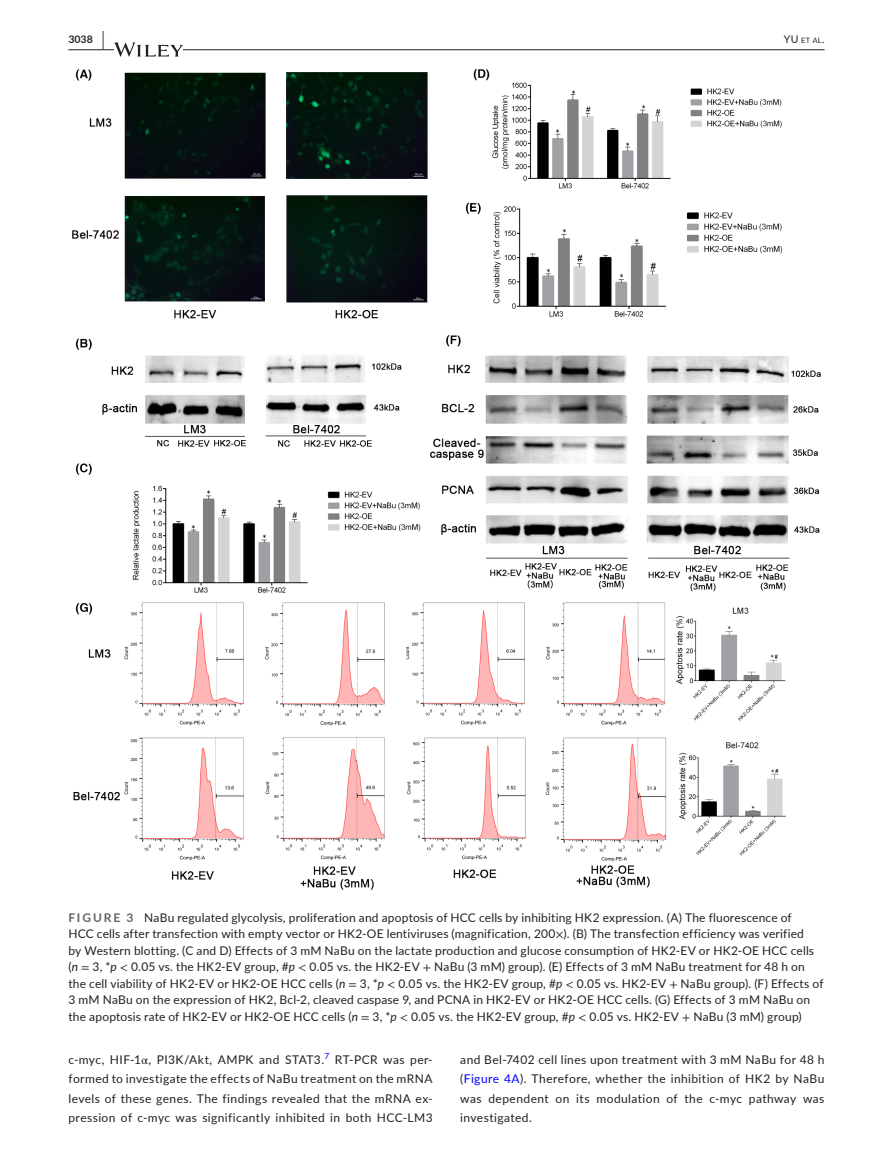
<style>
.page{position:relative;width:893px;height:1174px;background:#fff}
.page>*{position:absolute;margin:0;border:0;box-sizing:border-box;transform-origin:0 0}
.t1{font:12px/19.5px "Lato";letter-spacing:.015em;color:#231f20;text-align:justify}
.t2{font:700 10.5px "Lato";color:#231f20}
.t3{font:7.35px "Lato";color:#231f20}
.s1{font-size:19.5px}
.s2{font-size:10.5px}
.s3{font-weight:700;color:#636366}
.s4{font-family:"STIX"}
.s5{font-style:italic}
.s6{color:#00f}
</style>
<div class="page">
<hr style="left:68px;top:49px;width:756px;height:1px;background:#231f20">
<svg style="left:114px;top:42px;width:69px;height:15px"></svg>
<img style="left:72px;top:69px;width:749px;height:820px">
<p class="t2" style="left:68px;top:31px;width:37px">3038 <span class="s1">|</span></p>
<p class="t3" style="left:784px;top:35px;width:42px"><span class="s2">YU</span> et al<span class="s2">.</span></p>
<p class="t1" style="left:68px;top:908px;width:757px;line-height:16.5px;text-align:left"><span class="s3">FIGURE 3</span> NaBu regulated glycolysis, proliferation and apoptosis of HCC cells by inhibiting HK2 expression. (A) The fluorescence of<br>HCC cells after transfection with empty vector or HK2-OE lentiviruses (magnification, 200<span class="s4">×</span>). (B) The transfection efficiency was verified<br>by Western blotting. (C and D) Effects of 3 mM NaBu on the lactate production and glucose consumption of HK2-EV or HK2-OE HCC cells (<span class="s5">n</span> <span class="s4">=</span> 3, *<span class="s5">p</span> <span class="s4">&lt;</span> 0.05 vs. the HK2-EV group, #<span class="s5">p</span> <span class="s4">&lt;</span> 0.05 vs. the HK2-EV <span class="s4">+</span> NaBu (3 mM) group). (E) Effects of 3 mM NaBu treatment for 48 h on the cell viability of HK2-EV or HK2-OE HCC cells (<span class="s5">n</span> <span class="s4">=</span> 3, *<span class="s5">p</span> <span class="s4">&lt;</span> 0.05 vs. the HK2-EV group, #<span class="s5">p</span> <span class="s4">&lt;</span> 0.05 vs. HK2-EV <span class="s4">+</span> NaBu group). (F) Effects of 3 mM NaBu on the expression of HK2, Bcl-2, cleaved caspase 9, and PCNA in HK2-EV or HK2-OE HCC cells. (G) Effects of 3 mM NaBu on the apoptosis rate of HK2-EV or HK2-OE HCC cells (<span class="s5">n</span> <span class="s4">=</span> 3, *<span class="s5">p</span> <span class="s4">&lt;</span> 0.05 vs. the HK2-EV group, #<span class="s5">p</span> <span class="s4">&lt;</span> 0.05 vs. HK2-EV <span class="s4">+</span> NaBu (3 mM) group)</p>
<p class="t1" style="left:68px;top:1049px;width:366px">c-myc, HIF-1<span class="s4">α</span>, PI3K/Akt, AMPK and STAT3.<sup>7</sup> RT-PCR was per&shy;formed to investigate the effects of NaBu treatment on the mRNA levels of these genes. The findings revealed that the mRNA ex&shy;pression of c-myc was significantly inhibited in both HCC-LM3</p>
<p class="t1" style="left:460px;top:1049px;width:366px">and Bel-7402 cell lines upon treatment with 3 mM NaBu for 48 h (<span class="s6">Figure 4A</span>). Therefore, whether the inhibition of HK2 by NaBu was dependent on its modulation of the c-myc pathway was investigated.</p>
</div>
